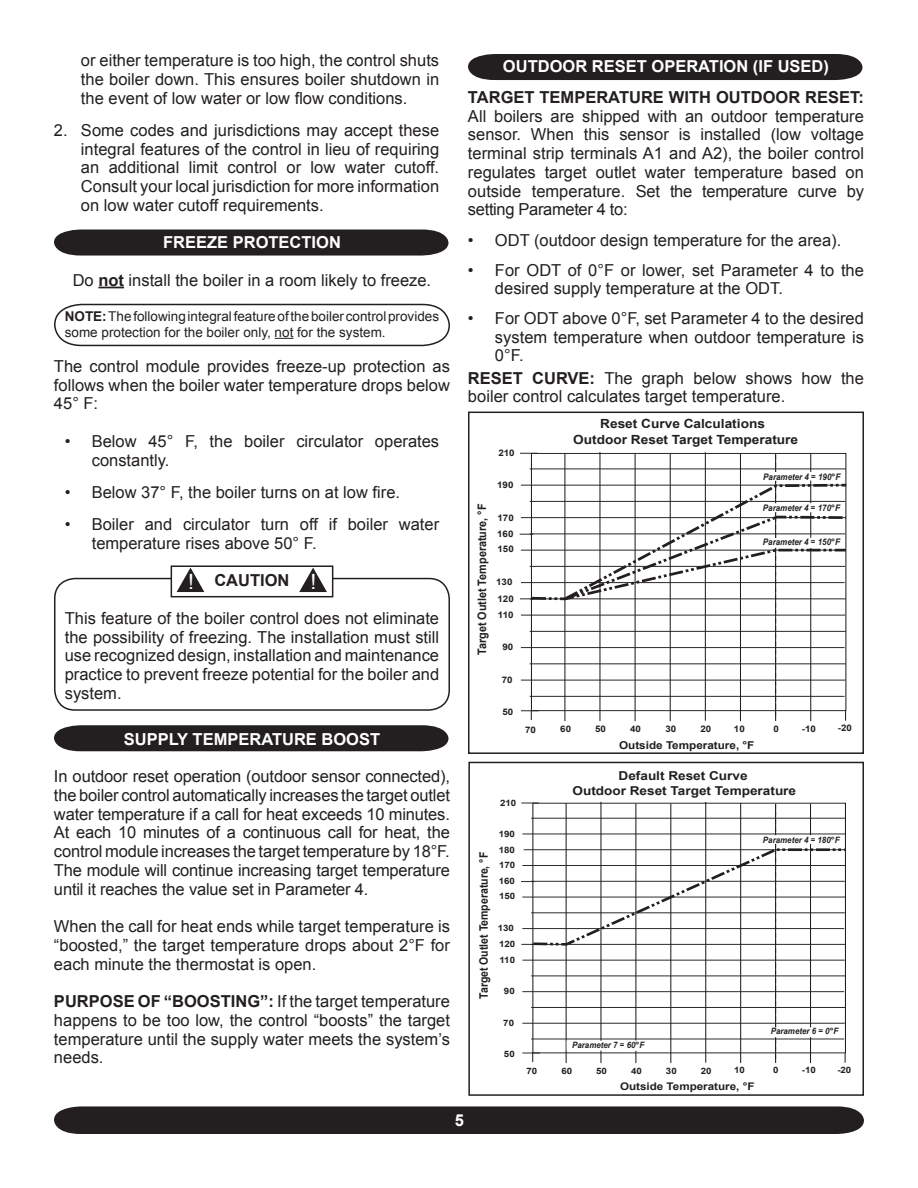
<style>
.page{position:relative;width:918px;height:1188px;background:#fff}
.page>*{position:absolute;margin:0;border:0;box-sizing:border-box;transform-origin:0 0}
.t1{font:21px "Arial";color:#fff}
.t2{font:16.5px/18.8px "Arial";color:#231f20;text-align:justify}
.t3{font:700 16.5px "Arial";color:#fff}
.t4{font:700 16.5px "Arial";color:#231f20}
.t5{font:13.5px/16.2px "Arial";color:#231f20}
.t6{font:700 12.6px "Arial";color:#231f20;scale:1.08 1}
.t7{font:700 12.3px/14.5px "Arial";color:#231f20;text-align:center;scale:1.11 1}
.t8{font:700 11.7px "Arial";color:#231f20;scale:.92 1}
.t9{font:700 11.7px "Arial";color:#231f20;scale:.9 1}
.t10{font:700 10.8px "Arial";color:#231f20;scale:1.08 1}
.t11{font:700 10.5px "Arial";color:#231f20;scale:1.11 1}
.t12{font:700 9px/16.5px "Arial";color:#231f20;scale:1.08 1}
.t13{font:italic 700 9px "Arial Narrow";color:#231f20;scale:1.08 1}
.t14{font:700 8.7px/16px "Arial";color:#231f20;scale:1.11 1}
.t15{font:italic 700 8.7px "Arial Narrow";color:#231f20;scale:1.11 1}
.s1{font-weight:700}
</style>
<div class="page">
<div style="left:54px;top:1106px;width:810px;height:28px;background:#231f20"></div>
<div style="left:468px;top:54px;width:394px;height:26px;background:#231f20"></div>
<div style="left:54px;top:725px;width:394px;height:26px;background:#231f20"></div>
<svg style="left:54px;top:577px;width:396px;height:133px"></svg>
<div style="left:171px;top:566px;width:162px;height:31px;background:#fff"></div>
<div style="left:171px;top:566px;width:162px;height:31px;border:2px solid #231f20"></div>
<svg style="left:174px;top:567px;width:33px;height:26px"></svg>
<svg style="left:297px;top:567px;width:33px;height:26px"></svg>
<div style="left:54px;top:230px;width:394px;height:26px;background:#231f20"></div>
<svg style="left:98px;top:287px;width:26px;height:1px"></svg>
<svg style="left:54px;top:303px;width:396px;height:42px"></svg>
<svg style="left:519px;top:452px;width:328px;height:270px"></svg>
<div style="left:468px;top:412px;width:396px;height:342px;border:2px solid #231f20"></div>
<svg style="left:521px;top:802px;width:325px;height:262px"></svg>
<div style="left:765px;top:1027px;width:76px;height:10px;background:#fff"></div>
<div style="left:468px;top:762px;width:396px;height:334px;border:2px solid #231f20"></div>
<p class="t2" style="left:81px;top:51px;width:360px">or either temperature is too high, the control shuts the boiler down. This ensures boiler shutdown in the event of low water or low flow conditions.</p>
<p class="t2" style="left:81px;top:121px;width:360px">Some codes and jurisdictions may accept these integral features of the control in lieu of requiring an additional limit control or low water cutoff.<br>Consult your local jurisdiction for more information on low water cutoff requirements.</p>
<p class="t3" style="left:163px;top:232px;width:179px">FREEZE PROTECTION</p>
<p class="t2" style="left:73px;top:271px;width:360px">Do <span class="s1">not</span> install the boiler in a room likely to freeze.</p>
<p class="t5" style="left:65px;top:308px;width:376px"><span class="s1">NOTE:</span> The following integral feature of the boiler control provides some protection for the boiler only, not for the system.</p>
<p class="t2" style="left:54px;top:357px;width:397px">The control module provides freeze-up protection as follows when the boiler water temperature drops below 45° F:</p>
<p class="t2" style="left:92px;top:432px;width:349px">Below 45° F, the boiler circulator operates constantly.</p>
<p class="t2" style="left:92px;top:476px;width:349px;line-height:32.2px">Below 37° F, the boiler turns on at low fire.<br>Boiler and circulator turn off if boiler water</p>
<p class="t2" style="left:92px;top:534px;width:226px">temperature rises above 50° F.</p>
<p class="t4" style="left:214px;top:570px;width:77px">CAUTION</p>
<p class="t2" style="left:65px;top:609px;width:376px">This feature of the boiler control does not eliminate the possibility of freezing. The installation must still use recognized design, installation and maintenance practice to prevent freeze potential for the boiler and system.</p>
<p class="t3" style="left:124px;top:728px;width:258px">SUPPLY TEMPERATURE BOOST</p>
<p class="t2" style="left:54px;top:767px;width:397px">In outdoor reset operation (outdoor sensor connected), the boiler control automatically increases the target outlet water temperature if a call for heat exceeds 10 minutes.<br>At each 10 minutes of a continuous call for heat, the control module increases the target temperature by 18°F.<br>The module will continue increasing target temperature until it reaches the value set in Parameter 4.</p>
<p class="t2" style="left:54px;top:917px;width:397px">When the call for heat ends while target temperature is “boosted,” the target temperature drops about 2°F for each minute the thermostat is open.</p>
<p class="t2" style="left:54px;top:992px;width:397px"><span class="s1">PURPOSE OF “BOOSTING”:</span> If the target temperature happens to be too low, the control “boosts” the target temperature until the supply water meets the system’s needs.</p>
<p class="t2" style="left:54px;top:121px;width:15px">2.</p>
<p class="t2" style="left:65px;top:432px;width:7px">•</p>
<p class="t2" style="left:65px;top:476px;width:7px;line-height:32.2px">• •</p>
<p class="t1" style="left:188px;top:568px;width:7px">!</p>
<p class="t1" style="left:311px;top:568px;width:7px">!</p>
<p class="t3" style="left:503px;top:55px;width:328px">OUTDOOR RESET OPERATION (IF USED)</p>
<p class="t4" style="left:468px;top:86px;width:397px">TARGET TEMPERATURE WITH OUTDOOR RESET:</p>
<p class="t2" style="left:468px;top:107px;width:397px">All boilers are shipped with an outdoor temperature sensor. When this sensor is installed (low voltage terminal strip terminals A1 and A2), the boiler control regulates target outlet water temperature based on outside temperature. Set the temperature curve by setting Parameter 4 to:</p>
<p class="t2" style="left:495px;top:226px;width:371px;line-height:29.5px">ODT (outdoor design temperature for the area).<br>For ODT of 0°F or lower, set Parameter 4 to the</p>
<p class="t2" style="left:495px;top:274px;width:370px;line-height:29.5px">desired supply temperature at the ODT.<br>For ODT above 0°F, set Parameter 4 to the desired</p>
<p class="t2" style="left:495px;top:328px;width:370px">system temperature when outdoor temperature is<br>0°F.</p>
<p class="t2" style="left:468px;top:226px;width:7px;line-height:29.5px">• •</p>
<p class="t2" style="left:468px;top:309px;width:7px">•</p>
<p class="t2" style="left:468px;top:369px;width:397px"><span class="s1">RESET CURVE:</span> The graph below shows how the boiler control calculates target temperature.</p>
<p class="t6" style="left:600px;top:416px;width:154px">Reset Curve Calculations</p>
<p class="t12" style="left:498px;top:445px;width:17px">210</p>
<p class="t8" style="left:474px;top:655px;width:166px;rotate:-90deg">Target Outlet Temperature, °F</p>
<p class="t12" style="left:497px;top:477px;width:17px">190</p>
<p class="t12" style="left:497px;top:510px;width:17px">170<br>160</p>
<p class="t12" style="left:498px;top:541px;width:17px">150</p>
<p class="t12" style="left:496px;top:574px;width:17px">130</p>
<p class="t12" style="left:498px;top:591px;width:17px">120</p>
<p class="t12" style="left:498px;top:607px;width:16px">110</p>
<p class="t12" style="left:502px;top:639px;width:12px">90</p>
<p class="t12" style="left:502px;top:672px;width:12px">70</p>
<p class="t6" style="left:573px;top:431px;width:210px">Outdoor Reset Target Temperature</p>
<p class="t13" style="left:763px;top:470px;width:73px">Parameter 4 = 190°F</p>
<p class="t13" style="left:763px;top:501px;width:73px">Parameter 4 = 170°F</p>
<p class="t13" style="left:763px;top:535px;width:73px">Parameter 4 = 150°F</p>
<p class="t12" style="left:502px;top:704px;width:12px">50</p>
<p class="t14" style="left:500px;top:795px;width:16px">210</p>
<p class="t12" style="left:525px;top:722px;width:12px">70</p>
<p class="t12" style="left:560px;top:721px;width:12px">60</p>
<p class="t12" style="left:595px;top:721px;width:12px">50</p>
<p class="t12" style="left:630px;top:721px;width:12px">40</p>
<p class="t12" style="left:665px;top:721px;width:12px">30</p>
<p class="t12" style="left:700px;top:721px;width:12px">20</p>
<p class="t12" style="left:734px;top:720px;width:12px">10</p>
<p class="t12" style="left:773px;top:720px;width:7px">0</p>
<p class="t12" style="left:802px;top:721px;width:15px">-10</p>
<p class="t12" style="left:838px;top:720px;width:15px">-20</p>
<p class="t10" style="left:619px;top:738px;width:127px">Outside Temperature, °F</p>
<p class="t7" style="left:573px;top:769px;width:203px">Default Reset Curve<br>Outdoor Reset Target Temperature</p>
<p class="t9" style="left:476px;top:999px;width:165px;rotate:-90deg">Target Outlet Temperature, °F</p>
<p class="t14" style="left:499px;top:827px;width:16px">190<br>180</p>
<p class="t14" style="left:499px;top:858px;width:16px">170<br>160</p>
<p class="t14" style="left:499px;top:888px;width:16px">150</p>
<p class="t14" style="left:498px;top:920px;width:16px">130</p>
<p class="t14" style="left:499px;top:937px;width:16px">120</p>
<p class="t14" style="left:499px;top:952px;width:16px">110</p>
<p class="t14" style="left:504px;top:983px;width:11px">90</p>
<p class="t14" style="left:503px;top:1015px;width:11px">70</p>
<p class="t14" style="left:504px;top:1046px;width:11px">50</p>
<p class="t15" style="left:763px;top:833px;width:71px">Parameter 4 = 180°F</p>
<p class="t15" style="left:572px;top:1038px;width:67px">Parameter 7 = 60°F</p>
<p class="t15" style="left:771px;top:1025px;width:63px">Parameter 6 = 0°F</p>
<p class="t14" style="left:527px;top:1064px;width:11px">70</p>
<p class="t14" style="left:562px;top:1063px;width:11px">60</p>
<p class="t14" style="left:596px;top:1063px;width:11px">50</p>
<p class="t14" style="left:631px;top:1063px;width:11px">40</p>
<p class="t14" style="left:666px;top:1063px;width:11px">30</p>
<p class="t14" style="left:701px;top:1063px;width:11px">20</p>
<p class="t14" style="left:734px;top:1062px;width:11px">10</p>
<p class="t14" style="left:773px;top:1062px;width:6px">0</p>
<p class="t14" style="left:802px;top:1063px;width:14px">-10</p>
<p class="t14" style="left:837px;top:1062px;width:14px">-20</p>
<p class="t11" style="left:620px;top:1079px;width:123px">Outside Temperature, °F</p>
<p class="t3" style="left:455px;top:1109px;width:11px">5</p>
</div>
